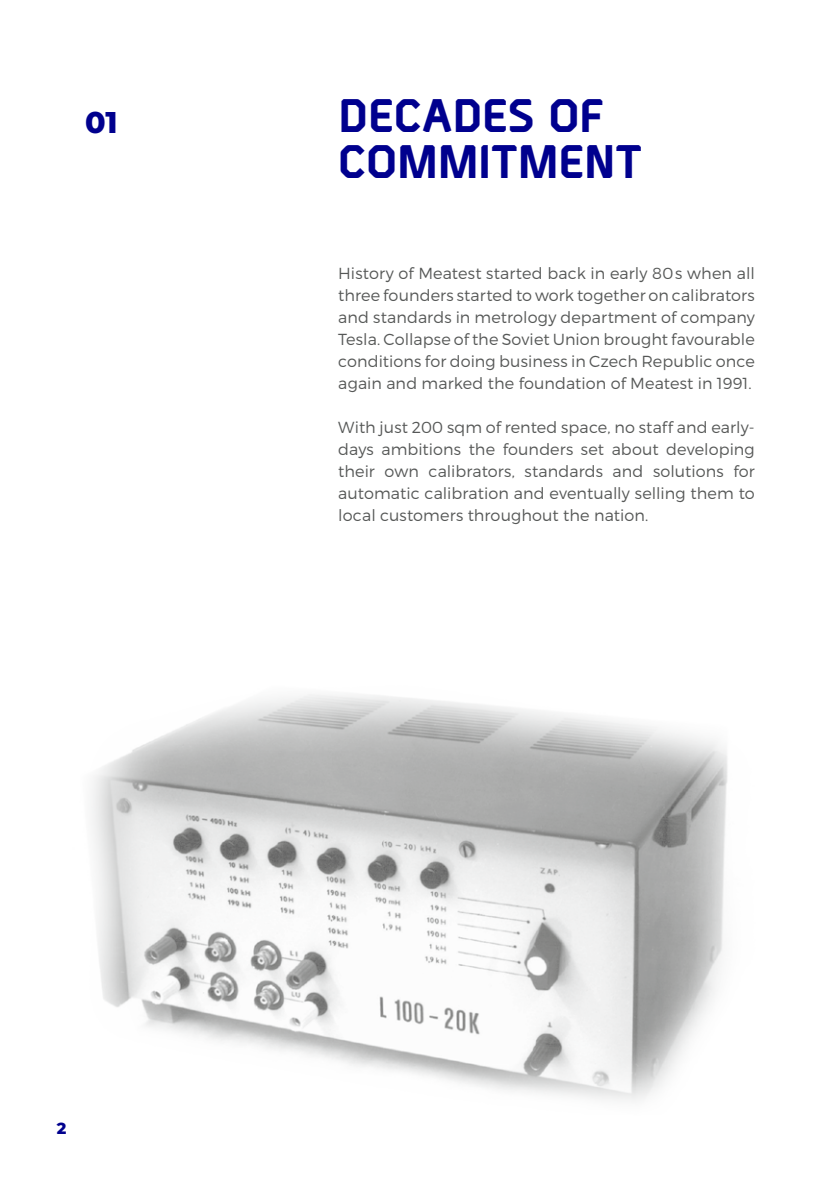
<style>
.page{position:relative;width:840px;height:1191px;background:#fff}
.page>*{position:absolute;margin:0;border:0;box-sizing:border-box;transform-origin:0 0}
.t1{font:800 47px/46px "Borda";letter-spacing:.005em;color:#00008e}
.t2{font:800 30px "Montserrat";color:#00008e}
.t3{font:300 16px/22px "Montserrat";letter-spacing:.005em;color:#565857;text-align:justify}
.t4{font:800 16px "Montserrat";color:#00008e}
</style>
<div class="page">
<img style="left:91px;top:694px;width:637px;height:407px">
<h2 class="t2" style="left:85px;top:102px;width:34px">01</h2>
<h1 class="t1" style="left:338px;top:88px;width:305px">DECADES OF<br>COMMITMENT</h1>
<p class="t3" style="left:338px;top:262px;width:418px">History of Meatest started back in early 80s when all three founders started to work together on calibrators and standards in metrology department of company Tesla. Collapse of the Soviet Union brought favourable conditions for doing business in Czech Republic once again and marked the foundation of Meatest in 1991.</p>
<p class="t3" style="left:338px;top:416px;width:418px">With just 200 sqm of rented space, no staff and early&shy;days ambitions the founders set about developing their own calibrators, standards and solutions for automatic calibration and eventually selling them to local customers throughout the nation.</p>
<p class="t4" style="left:57px;top:1118px;width:11px">2</p>
</div>
